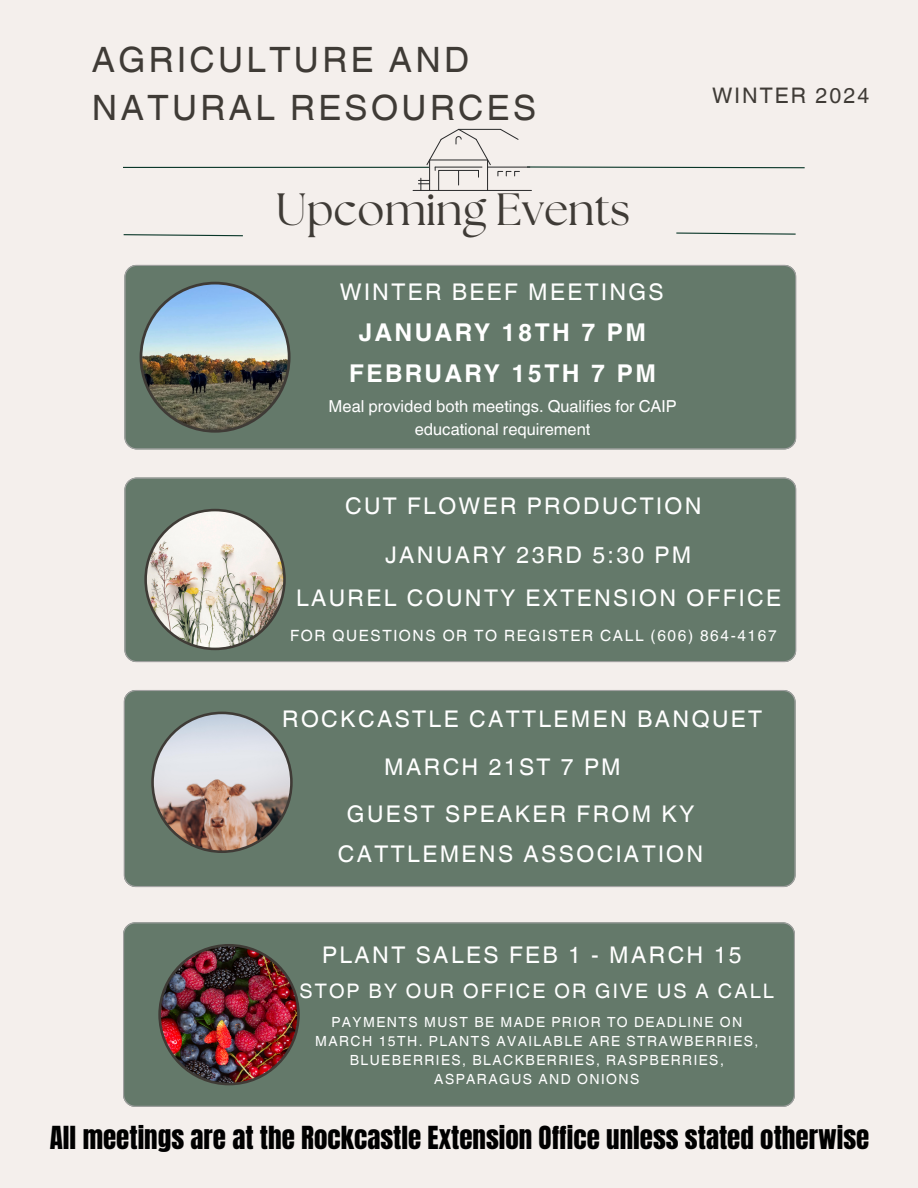
<style>
.page{position:relative;width:918px;height:1188px;background:#f4efec}
.page>*{position:absolute;margin:0;border:0;box-sizing:border-box;transform-origin:0 0}
.t1{font:45.15px "The Seasons";color:#3f3b36}
.t2{font:34.95px/48.3px "Helvetica World";letter-spacing:.1em;color:#3f3b36}
.t3{font:27px "Anton";color:#000}
.t4{font:700 24.45px "Helvetica World";letter-spacing:.1em;color:#fff}
.t5{font:22.95px/39.3px "Helvetica World";letter-spacing:.105em;color:#fff;text-align:center}
.t6{font:21.45px "Helvetica World";letter-spacing:.095em;color:#3f3b36}
.t7{font:19.95px "Helvetica World";letter-spacing:.105em;color:#fff}
.t8{font:16.5px/22.5px "Helvetica World";color:#fff;text-align:center}
.t9{font:15.45px "Helvetica World";letter-spacing:.105em;color:#fff}
.t10{font:13.95px/19.2px "Helvetica World";letter-spacing:.105em;color:#fff;text-align:center}
</style>
<div class="page">
<hr style="left:123px;top:167px;width:306px;height:1px;background:#093628">
<svg style="left:123px;top:234px;width:120px;height:3px"></svg>
<svg style="left:676px;top:232px;width:120px;height:3px"></svg>
<div style="left:124px;top:265px;width:672px;height:184px;background:#64796a"></div>
<img style="left:140px;top:282px;width:151px;height:151px">
<div style="left:124px;top:690px;width:671px;height:197px;background:#64796a"></div>
<svg style="left:151px;top:712px;width:142px;height:141px;background:#a9a39e"></svg>
<div style="left:123px;top:922px;width:672px;height:185px;background:#64796a"></div>
<img style="left:158px;top:944px;width:142px;height:141px">
<div style="left:124px;top:478px;width:672px;height:184px;background:#64796a"></div>
<img style="left:144px;top:509px;width:142px;height:141px">
<svg style="left:413px;top:129px;width:392px;height:62px"></svg>
<hr style="left:487px;top:160px;width:1px;height:30px;background:#28292a">
<p class="t2" style="left:92px;top:35px;width:446px">AGRICULTURE AND<br>NATURAL RESOURCES</p>
<p class="t6" style="left:712px;top:83px;width:159px">WINTER 2024</p>
<p class="t1" style="left:276px;top:189px;width:356px">Upcoming Events</p>
<p class="t5" style="left:340px;top:273px;width:326px">WINTER BEEF MEETINGS</p>
<p class="t4" style="left:359px;top:312px;width:289px">JANUARY 18TH 7 PM</p>
<p class="t4" style="left:349px;top:354px;width:308px">FEBRUARY 15TH 7 PM</p>
<p class="t8" style="left:329px;top:395px;width:349px">Meal provided both meetings. Qualifies for CAIP educational requirement</p>
<p class="t5" style="left:345px;top:486px;width:358px">CUT FLOWER PRODUCTION</p>
<p class="t5" style="left:385px;top:536px;width:308px">JANUARY 23RD 5:30 PM</p>
<p class="t5" style="left:296px;top:578px;width:487px">LAUREL COUNTY EXTENSION OFFICE</p>
<p class="t9" style="left:290px;top:627px;width:488px">FOR QUESTIONS OR TO REGISTER CALL (606) 864-4167</p>
<p class="t5" style="left:282px;top:699px;width:481px">ROCKCASTLE CATTLEMEN BANQUET</p>
<p class="t5" style="left:384px;top:748px;width:238px">MARCH 21ST 7 PM</p>
<p class="t5" style="left:338px;top:795px;width:367px">GUEST SPEAKER FROM KY<br>CATTLEMENS ASSOCIATION</p>
<p class="t5" style="left:322px;top:935px;width:421px">PLANT SALES FEB 1 - MARCH 15</p>
<p class="t7" style="left:300px;top:979px;width:476px">STOP BY OUR OFFICE OR GIVE US A CALL</p>
<p class="t10" style="left:315px;top:1012px;width:445px">PAYMENTS MUST BE MADE PRIOR TO DEADLINE ON MARCH 15TH. PLANTS AVAILABLE ARE STRAWBERRIES, BLUEBERRIES, BLACKBERRIES, RASPBERRIES, ASPARAGUS AND ONIONS</p>
<p class="t3" style="left:50px;top:1118px;width:821px">All meetings are at the Rockcastle Extension Office unless stated otherwise</p>
</div>
